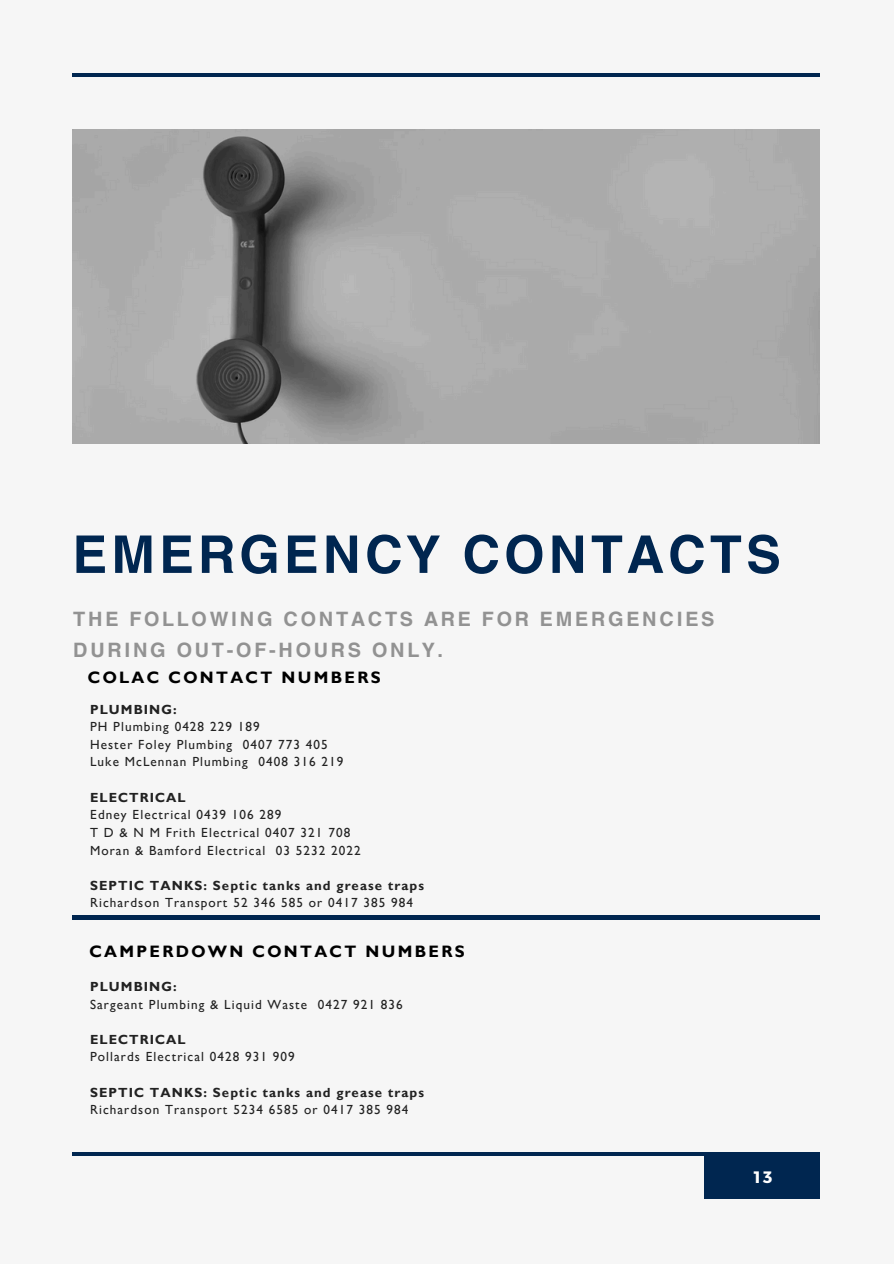
<style>
.page{position:relative;width:894px;height:1264px;background:#fff}
.page>*{position:absolute;margin:0;border:0;box-sizing:border-box;transform-origin:0 0}
.t1{font:700 52.05px "Helvetica World";letter-spacing:.08em;color:#002650}
.t2{font:700 19.8px/30.3px "Helvetica World";letter-spacing:.14em;color:#929292}
.t3{font:700 16.5px "Gill Sans MT Std";letter-spacing:.14em;color:#000}
.t4{font:700 16.5px "Montserrat";color:#fff}
.t5{font:500 13.2px "Gill Sans MT Std";letter-spacing:.08em;color:#222}
.t6{font:700 13.2px "Gill Sans MT Std";letter-spacing:.08em;color:#222}
</style>
<div class="page">
<div style="left:0;top:0;width:893px;height:1263px;background:#f6f6f6"></div>
<div style="left:704px;top:1152px;width:115px;height:46px;background:#002650"></div>
<hr style="left:72px;top:1152px;width:747px;height:3px;background:#002650">
<img style="left:72px;top:129px;width:747px;height:314px">
<hr style="left:72px;top:915px;width:747px;height:4px;background:#002650">
<hr style="left:72px;top:73px;width:747px;height:4px;background:#002650">
<h1 class="t1" style="left:73px;top:512px;width:709px">EMERGENCY CONTACTS</h1>
<h2 class="t2" style="left:73px;top:602px;width:642px">THE FOLLOWING CONTACTS ARE FOR EMERGENCIES<br>DURING OUT-OF-HOURS ONLY.</h2>
<p class="t3" style="left:88px;top:671px;width:294px">COLAC CONTACT NUMBERS</p>
<h3 class="t6" style="left:90px;top:704px;width:88px">PLUMBING:</h3>
<p class="t5" style="left:90px;top:722px;width:171px">PH Plumbing 0428 229 189</p>
<p class="t5" style="left:90px;top:739px;width:239px">Hester Foley Plumbing 0407 773 405</p>
<p class="t5" style="left:90px;top:757px;width:255px">Luke McLennan Plumbing 0408 316 219</p>
<p class="t6" style="left:90px;top:792px;width:97px">ELECTRICAL</p>
<p class="t5" style="left:90px;top:810px;width:193px">Edney Electrical 0439 106 289</p>
<p class="t5" style="left:90px;top:827px;width:261px">T D &amp; N M Frith Electrical 0407 321 708</p>
<p class="t5" style="left:90px;top:845px;width:272px">Moran &amp; Bamford Electrical 03 5232 2022</p>
<p class="t6" style="left:90px;top:880px;width:335px">SEPTIC TANKS: Septic tanks and grease traps</p>
<p class="t5" style="left:90px;top:898px;width:324px">Richardson Transport 52 346 585 or 0417 385 984</p>
<p class="t3" style="left:89px;top:946px;width:377px">CAMPERDOWN CONTACT NUMBERS</p>
<p class="t6" style="left:90px;top:981px;width:88px">PLUMBING:</p>
<h3 class="t5" style="left:90px;top:999px;width:314px">Sargeant Plumbing &amp; Liquid Waste 0427 921 836</h3>
<p class="t6" style="left:90px;top:1034px;width:97px">ELECTRICAL</p>
<p class="t5" style="left:90px;top:1052px;width:206px">Pollards Electrical 0428 931 909</p>
<p class="t6" style="left:90px;top:1087px;width:335px">SEPTIC TANKS: Septic tanks and grease traps</p>
<p class="t5" style="left:90px;top:1105px;width:320px">Richardson Transport 5234 6585 or 0417 385 984</p>
<p class="t4" style="left:753px;top:1166px;width:20px">13</p>
</div>
